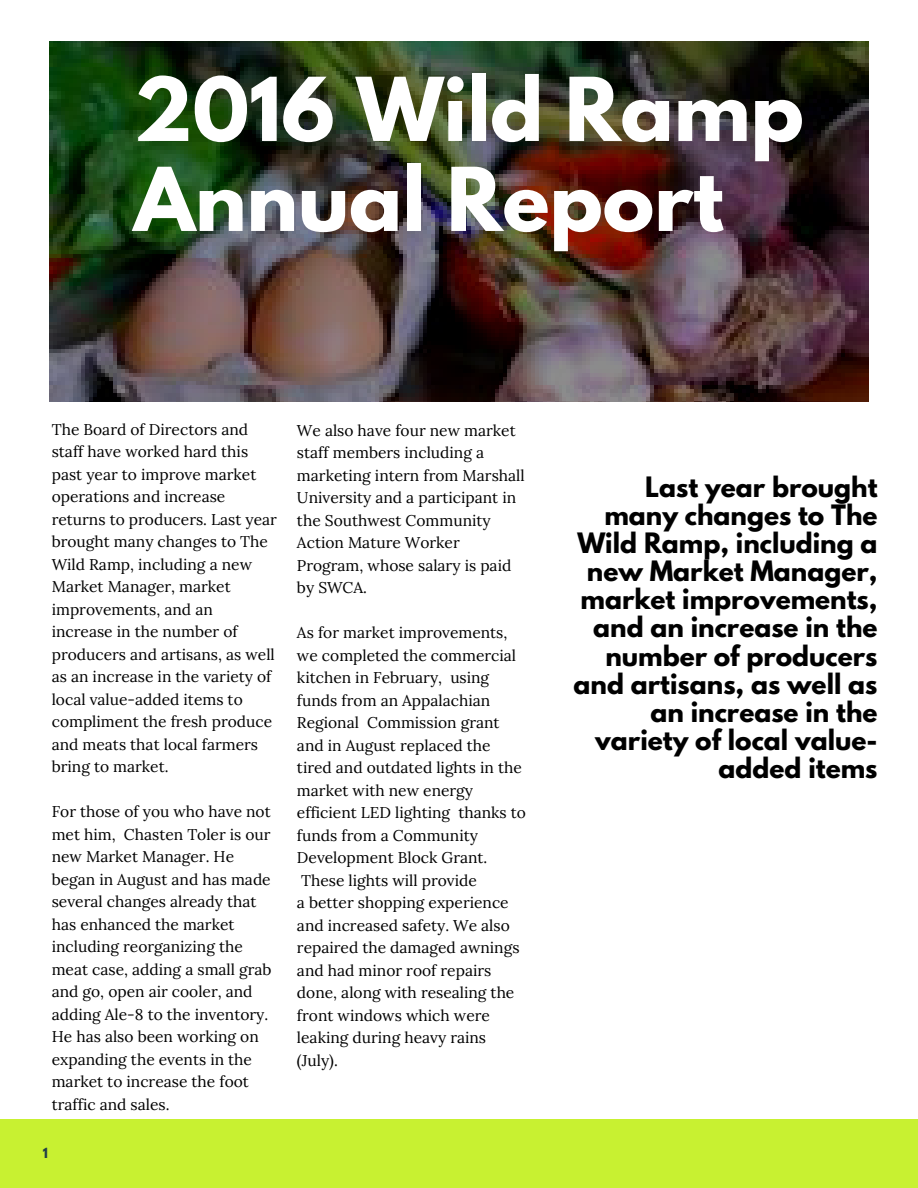
<style>
.page{position:relative;width:918px;height:1188px;background:#fff}
.page>*{position:absolute;margin:0;border:0;box-sizing:border-box;transform-origin:0 0}
.t1{font:700 77.85px/90px "League Spartan";color:#fff}
.t2{font:700 24.9px/28.2px "League Spartan";color:#000;text-align:right}
.t3{font:15.6px/22.5px "Lora";color:#000}
.t4{font:700 12.45px "League Spartan";color:#224147}
</style>
<div class="page">
<div style="left:0;top:1119px;width:918px;height:69px;background:#c8f131"></div>
<img style="left:49px;top:42px;width:819px;height:360px">
<h1 class="t1" style="left:134px;top:75px;width:671px">2016 Wild Ramp<br>Annual Report</h1>
<p class="t3" style="left:52px;top:418px;width:227px">The Board of Directors and staff have worked hard this past year to improve market operations and increase returns to producers. Last year brought many changes to The<br>Wild Ramp, including a new<br>Market Manager, market improvements, and an increase in the number of producers and artisans, as well as an increase in the variety of local value-added items to compliment the fresh produce and meats that local farmers bring to market.</p>
<p class="t3" style="left:52px;top:801px;width:221px">For those of you who have not met him, Chasten Toler is our new Market Manager. He began in August and has made several changes already that has enhanced the market including reorganizing the meat case, adding a small grab and go, open air cooler, and adding Ale-8 to the inventory.<br>He has also been working on expanding the events in the market to increase the foot traffic and sales.</p>
<p class="t4" style="left:43px;top:1146px;width:7px">1</p>
<p class="t3" style="left:297px;top:419px;width:229px">We also have four new market staff members including a marketing intern from Marshall<br>University and a participant in the Southwest Community<br>Action Mature Worker<br>Program, whose salary is paid by SWCA.</p>
<p class="t3" style="left:297px;top:622px;width:231px">As for market improvements, we completed the commercial kitchen in February, using funds from an Appalachian<br>Regional Commission grant and in August replaced the tired and outdated lights in the market with new energy efficient LED lighting thanks to funds from a Community<br>Development Block Grant.<br>These lights will provide<br>a better shopping experience and increased safety. We also repaired the damaged awnings and had minor roof repairs done, along with resealing the front windows which were leaking during heavy rains (July).</p>
<h2 class="t2" style="left:574px;top:476px;width:305px">Last year brought many changes to The<br>Wild Ramp, including a new Market Manager, market improvements, and an increase in the number of producers and artisans, as well as an increase in the variety of local value&shy;added items</h2>
</div>
